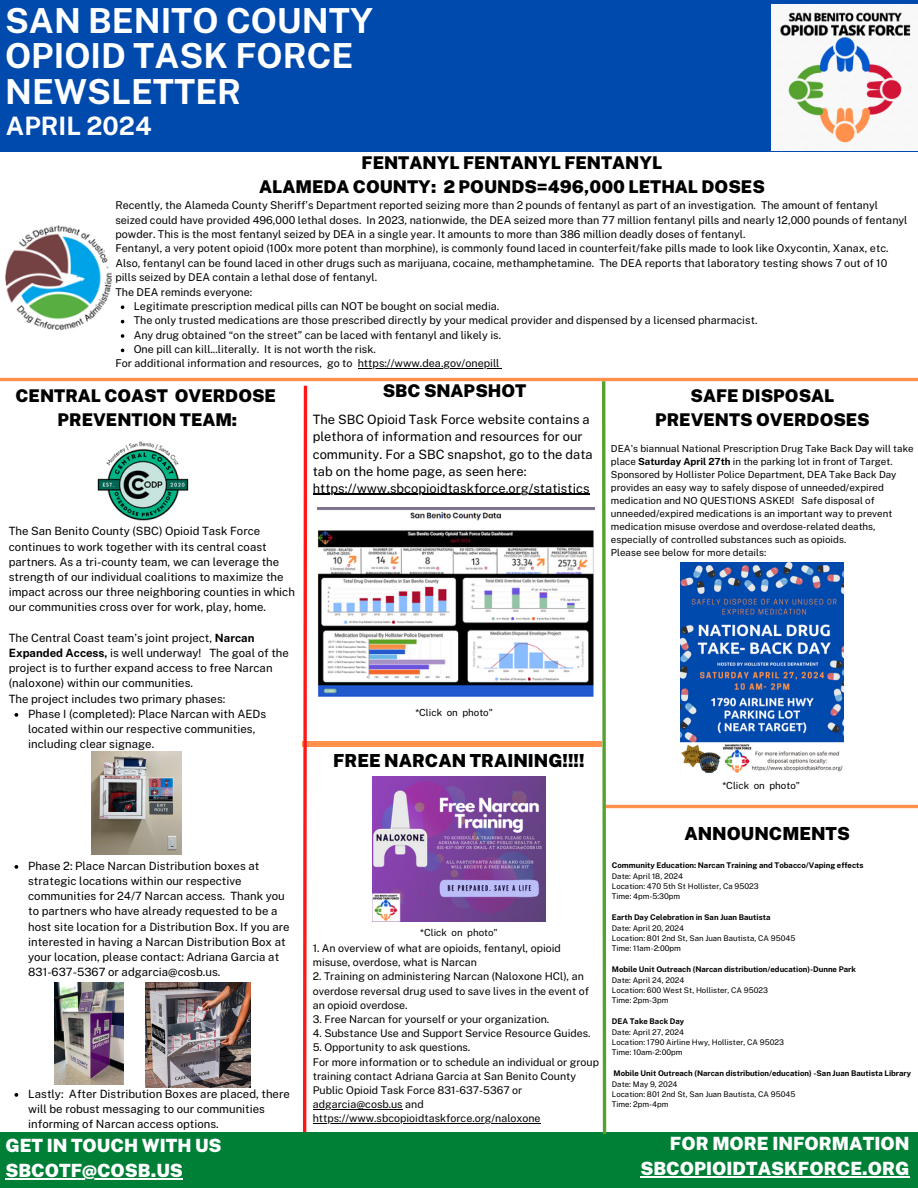
<style>
.page{position:relative;width:918px;height:1188px;background:#fff}
.page>*{position:absolute;margin:0;border:0;box-sizing:border-box;transform-origin:0 0}
.t1{font:700 34.5px/35.7px "Public Sans";color:#fff}
.t2{font:700 25.35px "Public Sans";color:#fff}
.t3{font:900 18.3px/24.8px "Public Sans";color:#fff;text-align:right}
.t4{font:900 18px "Public Sans";color:#000}
.t5{font:900 17.55px/23.7px "Public Sans";color:#000;text-align:center}
.t6{font:12.9px/17.1px "Public Sans";color:#000}
.t7{font:11.4px/15.1px "Public Sans";color:#000}
.t8{font:10.8px/14.4px "Public Sans";color:#000}
.t9{font:10.65px/14.2px "Public Sans";color:#000}
.t10{font:9.75px/13px "Public Sans";color:#000}
.t11{font:7.8px "Public Sans";color:#000}
.t12{font:700 7.8px "Public Sans";color:#000}
.s1{font-weight:700}
</style>
<div class="page">
<div style="left:0;top:0;width:918px;height:152px;background:#004aad"></div>
<hr style="left:605px;top:805px;width:313px;height:3px;background:#ff914d">
<div style="left:303px;top:741px;width:299px;height:6px;background:#ff914d"></div>
<hr style="left:0;top:378px;width:918px;height:3px;background:#ff914d">
<div style="left:772px;top:5px;width:146px;height:146px;background:#f8f8f8"></div>
<img style="left:779px;top:11px;width:133px;height:133px">
<img style="left:97px;top:441px;width:92px;height:80px">
<svg style="left:301px;top:385px;width:8px;height:748px"></svg>
<div style="left:0;top:1133px;width:918px;height:55px;background:#008037"></div>
<svg style="left:600px;top:381px;width:8px;height:753px"></svg>
<img style="left:372px;top:777px;width:173px;height:145px">
<img style="left:681px;top:563px;width:163px;height:210px">
<img style="left:318px;top:507px;width:276px;height:189px">
<svg style="left:14px;top:713px;width:4px;height:4px"></svg>
<svg style="left:14px;top:865px;width:4px;height:4px"></svg>
<svg style="left:14px;top:1093px;width:4px;height:4px"></svg>
<img style="left:91px;top:751px;width:90px;height:104px">
<img style="left:55px;top:983px;width:68px;height:101px">
<img style="left:146px;top:983px;width:104px;height:104px">
<img style="left:6px;top:225px;width:106px;height:105px">
<hr style="left:640px;top:1176px;width:269px;height:1px;background:#fff">
<hr style="left:5px;top:1178px;width:178px;height:1px;background:#fff">
<hr style="left:313px;top:1109px;width:90px;height:1px;background:#000">
<hr style="left:313px;top:1123px;width:228px;height:1px;background:#000">
<svg style="left:121px;top:305px;width:3px;height:4px"></svg>
<svg style="left:121px;top:334px;width:3px;height:4px"></svg>
<hr style="left:358px;top:368px;width:141px;height:1px;background:#000">
<hr style="left:313px;top:494px;width:277px;height:1px;background:#000">
<h3 class="t1" style="left:5px;top:2px;width:370px">SAN BENITO COUNTY<br>OPIOID TASK FORCE<br>NEWSLETTER</h3>
<h4 class="t2" style="left:6px;top:111px;width:147px">APRIL 2024</h4>
<p class="t5" style="left:259px;top:151px;width:507px">FENTANYL FENTANYL FENTANYL<br>ALAMEDA COUNTY: 2 POUNDS=496,000 LETHAL DOSES</p>
<p class="t8" style="left:115px;top:198px;width:794px">Recently, the Alameda County Sheriff’s Department reported seizing more than 2 pounds of fentanyl as part of an investigation. The amount of fentanyl seized could have provided 496,000 lethal doses. In 2023, nationwide, the DEA seized more than 77 million fentanyl pills and nearly 12,000 pounds of fentanyl powder. This is the most fentanyl seized by DEA in a single year. It amounts to more than 386 million deadly doses of fentanyl.<br>Fentanyl, a very potent opioid (100x more potent than morphine), is commonly found laced in counterfeit/fake pills made to look like Oxycontin, Xanax, etc.<br>Also, fentanyl can be found laced in other drugs such as marijuana, cocaine, methamphetamine. The DEA reports that laboratory testing shows 7 out of 10 pills seized by DEA contain a lethal dose of fentanyl.<br>The DEA reminds everyone:</p>
<p class="t8" style="left:134px;top:299px;width:367px">Legitimate prescription medical pills can NOT be bought on social media.</p>
<p class="t8" style="left:134px;top:313px;width:625px">The only trusted medications are those prescribed directly by your medical provider and dispensed by a licensed pharmacist.</p>
<p class="t8" style="left:134px;top:328px;width:369px">Any drug obtained “on the street” can be laced with fentanyl and likely is.</p>
<p class="t8" style="left:134px;top:342px;width:244px">One pill can kill...literally. It is not worth the risk.</p>
<h6 class="t8" style="left:115px;top:356px;width:239px">For additional information and resources, go to</h6>
<h5 class="t8" style="left:358px;top:356px;width:143px">https://www.dea.gov/onepill</h5>
<h3 class="t5" style="left:383px;top:379px;width:145px">SBC SNAPSHOT</h3>
<h3 class="t6" style="left:313px;top:411px;width:282px">The SBC Opioid Task Force website contains a plethora of information and resources for our community. For a SBC snapshot, go to the data tab on the home page, as seen here: https://www.sbcopioidtaskforce.org/statistics</h3>
<p class="t5" style="left:16px;top:384px;width:262px">CENTRAL COAST OVERDOSE<br>PREVENTION TEAM:</p>
<p class="t5" style="left:655px;top:384px;width:216px">SAFE DISPOSAL<br>PREVENTS OVERDOSES</p>
<p class="t10" style="left:611px;top:442px;width:304px">DEA's biannual National Prescription Drug Take Back Day will take place <span class="s1">Saturday April 27th</span> in the parking lot in front of Target.<br>Sponsored by Hollister Police Department, DEA Take Back Day provides an easy way to safely dispose of unneeded/expired medication and NO QUESTIONS ASKED! Safe disposal of unneeded/expired medications is an important way to prevent medication misuse overdose and overdose-related deaths, especially of controlled substances such as opioids.<br>Please see below for more details:</p>
<p class="t7" style="left:9px;top:524px;width:288px">The San Benito County (SBC) Opioid Task Force continues to work together with its central coast partners. As a tri-county team, we can leverage the strength of our individual coalitions to maximize the impact across our three neighboring counties in which our communities cross over for work, play, home.</p>
<h5 class="t7" style="left:9px;top:630px;width:282px">The Central Coast team’s joint project, <span class="s1">Narcan Expanded Access,</span> is well underway! The goal of the project is to further expand access to free Narcan (naloxone) within our communities.<br>The project includes two primary phases:</h5>
<p class="t7" style="left:28px;top:706px;width:240px">Phase I (completed): Place Narcan with AEDs located within our respective communities, including clear signage.</p>
<p class="t10" style="left:415px;top:706px;width:79px">*Click on photo"</p>
<p class="t7" style="left:28px;top:858px;width:263px">Phase 2: Place Narcan Distribution boxes at strategic locations within our respective communities for 24/7 Narcan access. Thank you to partners who have already requested to be a host site location for a Distribution Box. If you are interested in having a Narcan Distribution Box at your location, please contact: Adriana Garcia at 831-637-5367 or adgarcia@cosb.us.</p>
<p class="t7" style="left:28px;top:1086px;width:263px">Lastly: After Distribution Boxes are placed, there will be robust messaging to our communities informing of Narcan access options.</p>
<p class="t3" style="left:5px;top:1133px;width:218px">GET IN TOUCH WITH US</p>
<p class="t3" style="left:5px;top:1158px;width:179px">SBCOTF@COSB.US</p>
<p class="t4" style="left:333px;top:750px;width:253px">FREE NARCAN TRAINING!!!!</p>
<p class="t10" style="left:722px;top:779px;width:79px">*Click on photo"</p>
<p class="t10" style="left:420px;top:926px;width:79px">*Click on photo"</p>
<p class="t9" style="left:313px;top:941px;width:250px">1. An overview of what are opioids, fentanyl, opioid misuse, overdose, what is Narcan</p>
<p class="t9" style="left:313px;top:969px;width:278px">2. Training on administering Narcan (Naloxone HCl), an overdose reversal drug used to save lives in the event of an opioid overdose.</p>
<p class="t9" style="left:313px;top:1012px;width:238px">3. Free Narcan for yourself or your organization.</p>
<p class="t9" style="left:313px;top:1026px;width:279px">4. Substance Use and Support Service Resource Guides.</p>
<p class="t9" style="left:313px;top:1040px;width:288px">5. Opportunity to ask questions.<br>For more information or to schedule an individual or group training contact Adriana Garcia at San Benito County Public Opioid Task Force 831-637-5367 or</p>
<p class="t9" style="left:313px;top:1097px;width:112px">adgarcia@cosb.us and</p>
<p class="t9" style="left:313px;top:1111px;width:229px">https://www.sbcopioidtaskforce.org/naloxone</p>
<h6 class="t4" style="left:684px;top:823px;width:167px">ANNOUNCMENTS</h6>
<p class="t12" style="left:612px;top:861px;width:253px">Community Education: Narcan Training and Tobacco/Vaping effects</p>
<h5 class="t11" style="left:612px;top:871px;width:73px">Date: April 18, 2024</h5>
<h5 class="t11" style="left:612px;top:882px;width:148px">Location: 470 5th St Hollister, Ca 95023</h5>
<p class="t11" style="left:612px;top:892px;width:70px">Time: 4pm-5:30pm</p>
<p class="t12" style="left:612px;top:913px;width:160px">Earth Day Celebration in San Juan Bautista</p>
<p class="t11" style="left:612px;top:923px;width:74px">Date: April 20, 2024</p>
<p class="t11" style="left:612px;top:934px;width:185px">Location: 801 2nd St, San Juan Bautista, CA 95045</p>
<p class="t11" style="left:612px;top:944px;width:71px">Time: 11am-2:00pm</p>
<p class="t12" style="left:612px;top:965px;width:246px">Mobile Unit Outreach (Narcan distribution/education)-Dunne Park</p>
<p class="t11" style="left:612px;top:975px;width:74px">Date: April 24, 2024</p>
<h6 class="t11" style="left:612px;top:986px;width:158px">Location: 600 West St, Hollister, CA 95023</h6>
<h3 class="t11" style="left:612px;top:996px;width:58px">Time: 2pm-3pm</h3>
<p class="t12" style="left:612px;top:1017px;width:74px">DEA Take Back Day</p>
<h6 class="t11" style="left:612px;top:1027px;width:74px">Date: April 27, 2024</h6>
<h3 class="t11" style="left:612px;top:1038px;width:174px">Location: 1790 Airline Hwy, Hollister, CA 95023</h3>
<p class="t11" style="left:612px;top:1048px;width:72px">Time: 10am-2:00pm</p>
<p class="t12" style="left:614px;top:1069px;width:299px">Mobile Unit Outreach (Narcan distribution/education) -San Juan Bautista Library</p>
<p class="t11" style="left:612px;top:1079px;width:67px">Date: May 9, 2024</p>
<p class="t11" style="left:612px;top:1090px;width:185px">Location: 801 2nd St, San Juan Bautista, CA 95045</p>
<p class="t11" style="left:612px;top:1100px;width:58px">Time: 2pm-4pm</p>
<p class="t3" style="left:640px;top:1131px;width:271px">FOR MORE INFORMATION<br>SBCOPIOIDTASKFORCE.ORG</p>
</div>
